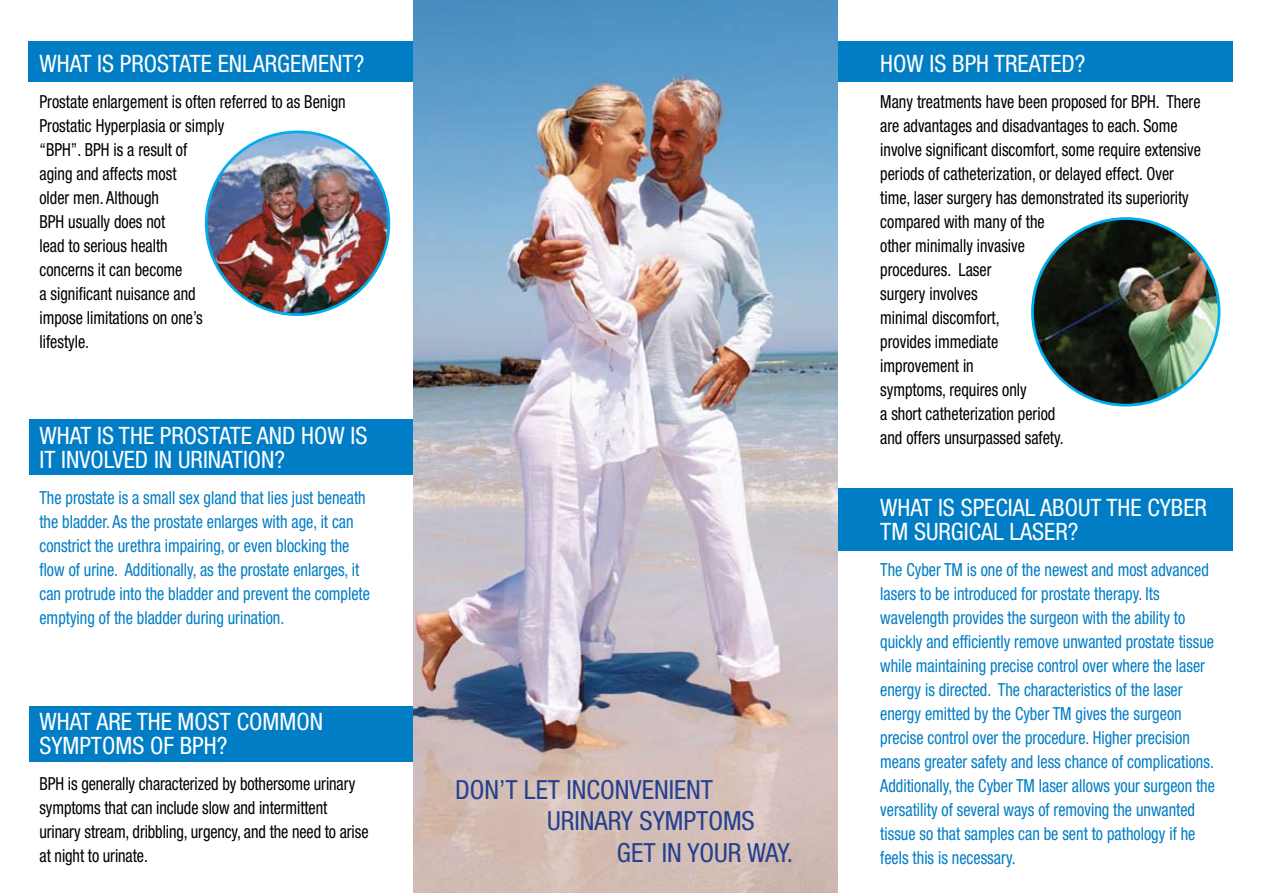
<style>
.page{position:relative;width:1263px;height:893px;background:#fff}
.page>*{position:absolute;margin:0;border:0;box-sizing:border-box;transform-origin:0 0}
.t1{font:condensed 26.4px "Helvetica Neue";color:#25408f}
.t2{font:condensed 24px/24px "Helvetica Neue";color:#fff}
.t3{font:condensed 18px/24px "Helvetica Neue";color:#007dc5;scale:.9 1}
.t4{font:condensed 18px/24px "Helvetica Neue";color:#000;scale:.9 1}
</style>
<div class="page">
<div style="left:809px;top:41px;width:424px;height:41px;background:#007dc5"></div>
<div style="left:829px;top:488px;width:404px;height:62px;background:#007dc5"></div>
<div style="left:29px;top:419px;width:390px;height:56px;background:#007dc5"></div>
<div style="left:28px;top:41px;width:390px;height:41px;background:#007dc5"></div>
<div style="left:29px;top:706px;width:389px;height:55px;background:#007dc5"></div>
<img style="left:413px;top:0;width:425px;height:893px">
<img style="left:1032px;top:219px;width:187px;height:186px;border-radius:93px">
<img style="left:206px;top:132px;width:183px;height:183px;border-radius:91px">
<h2 class="t2" style="left:39px;top:51px;width:326px">What is Prostate En larg ement?</h2>
<p class="t4" style="left:39px;top:89px;width:342px">Prostate enlargement is often referred to as Benign<br>Prostatic Hyperplasia or simply<br>“BPH”. BPH is a result of<br>aging and affects most<br>older men. Although<br>BPH usually does not<br>lead to serious health<br>concerns it can become<br>a significant nuisance and<br>impose limitations on one’s<br>lifestyle.</p>
<h2 class="t2" style="left:39px;top:423px;width:329px">What is the Prostate and How is it Involved in Urination?</h2>
<p class="t3" style="left:39px;top:485px;width:369px">The prostate is a small sex gland that lies just beneath the bladder. As the prostate enlarges with age, it can constrict the urethra impairing, or even blocking the flow of urine. Additionally, as the prostate enlarges, it can protrude into the bladder and prevent the complete emptying of the bladder during urination.</p>
<h2 class="t2" style="left:39px;top:709px;width:282px">What are the Most Common<br>Symptoms of BPH?</h2>
<p class="t4" style="left:39px;top:772px;width:367px">BPH is generally characterized by bothersome urinary symptoms that can include slow and intermittent urinary stream, dribbling, urgency, and the need to arise at night to urinate.</p>
<h1 class="t1" style="left:455px;top:774px;width:260px">Don’t let inconvenient</h1>
<h1 class="t1" style="left:547px;top:806px;width:209px">urinary symptoms</h1>
<h1 class="t1" style="left:455px;top:837px;width:45px">g</h1>
<h1 class="t1" style="left:631px;top:837px;width:163px">et in your way.</h1>
<h2 class="t2" style="left:880px;top:51px;width:207px">How is BPH Treated?</h2>
<p class="t4" style="left:880px;top:89px;width:358px">Many treatments have been proposed for BPH. There are advantages and disadvantages to each. Some involve significant discomfort, some require extensive periods of catheterization, or delayed effect. Over time, laser surgery has demonstrated its superiority compared with many of the<br>other minimally invasive<br>procedures. Laser<br>surgery involves<br>minimal discomfort,<br>provides immediate<br>improvement in<br>symptoms, requires only<br>a short catheterization period<br>and offers unsurpassed safety.</p>
<h2 class="t2" style="left:880px;top:495px;width:323px">What is Special About the Cyber<br>TM Surgical Laser?</h2>
<p class="t3" style="left:880px;top:557px;width:373px">The Cyber TM is one of the newest and most advanced lasers to be introduced for prostate therapy. Its wavelength provides the surgeon with the ability to quickly and efficiently remove unwanted prostate tissue while maintaining precise control over where the laser energy is directed. The characteristics of the laser energy emitted by the Cyber TM gives the surgeon precise control over the procedure. Higher precision means greater safety and less chance of complications.<br>Additionally, the Cyber TM laser allows your surgeon the versatility of several ways of removing the unwanted tissue so that samples can be sent to pathology if he feels this is necessary.</p>
</div>
